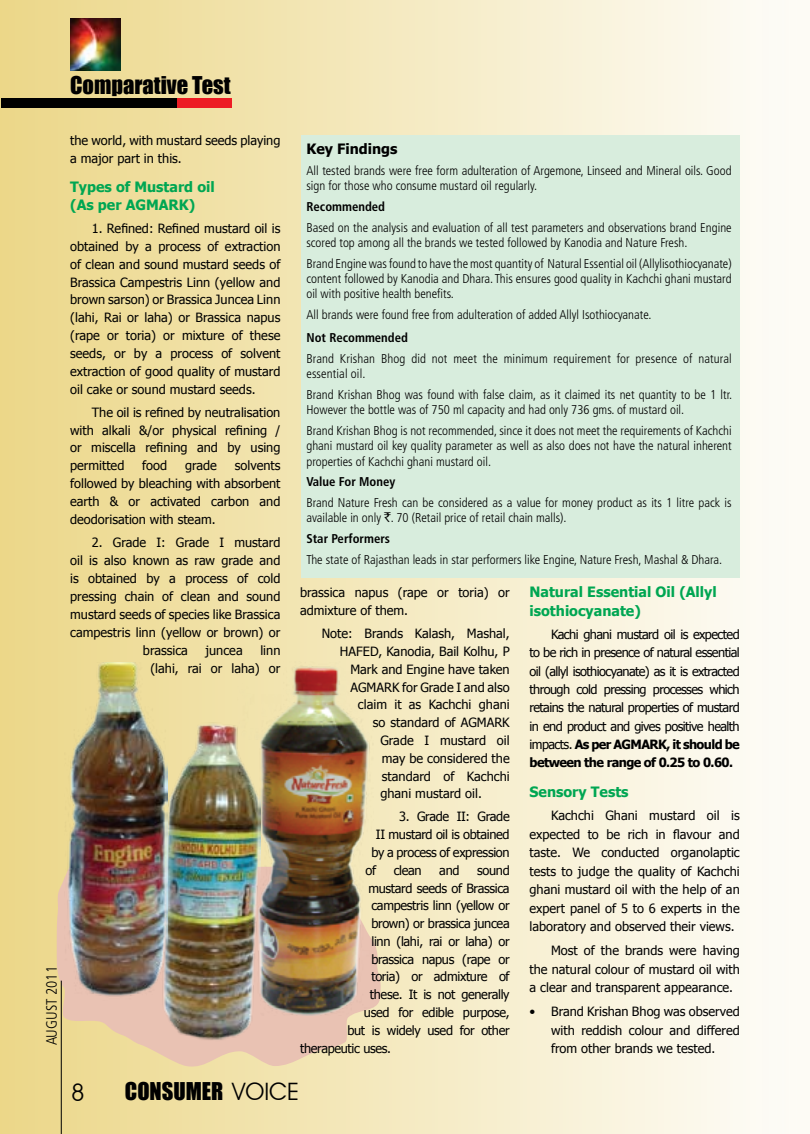
<style>
.page{position:relative;width:810px;height:1134px;background:#fff}
.page>*{position:absolute;margin:0;border:0;box-sizing:border-box;transform-origin:0 0}
.t1{font:24px "Avant Garde IT Cby BT";color:#000}
.t2{font:22.5px "Impact";color:#000}
.t3{font:300 condensed 15px "Frutiger";color:#000}
.t4{font:700 14.25px/18px "Tahoma";color:#00a652}
.t5{font:700 14.25px "Tahoma";color:#000}
.t6{font:12.75px/17.9px "Tahoma";color:#000;text-align:justify}
.t7{font:300 condensed 12.75px/15.3px "Frutiger";color:#000}
.t8{font:12.75px "Tahoma";letter-spacing:-.025em;color:#000}
.t9{font:700 condensed 12.75px "Frutiger";color:#000}
.s1{font-family:"Rupee Foradian";font-weight:400;font-stretch:normal;font-size:13.5px}
.s2{font-weight:700}
.s3{font-family:"Avant Garde IT Cby BT";font-size:24px}
</style>
<div class="page">
<div style="left:0;top:0;width:810px;height:1134px;background:linear-gradient(to right,#ecd789,#fefdfa)"></div>
<div style="left:169px;top:98px;width:63px;height:9px;background:#ed1c24"></div>
<div style="left:1px;top:98px;width:176px;height:9px;background:#000"></div>
<div style="left:301px;top:135px;width:439px;height:442px;background:#d8eddd"></div>
<svg style="left:56px;top:851px;width:325px;height:217px;background:#ecd1ab"></svg>
<img style="left:237px;top:661px;width:136px;height:354px">
<img style="left:160px;top:722px;width:101px;height:327px">
<img style="left:64px;top:662px;width:103px;height:338px">
<hr style="left:61px;top:981px;width:1px;height:153px;background:#000">
<img style="left:70px;top:18px;width:51px;height:52px">
<p class="t3" style="left:43px;top:1045px;width:81px;rotate:-90deg">AUGUST 2011</p>
<h2 class="t2" style="left:70px;top:68px;width:162px">Comparative Test</h2>
<p class="t6" style="left:70px;top:130px;width:212px">the world, with mustard seeds playing a major part in this.</p>
<p class="t4" style="left:70px;top:176px;width:146px">Types of Mustard oil (As per AGMARK)</p>
<p class="t6" style="left:70px;top:219px;width:212px;text-indent:22px">1. Refined: Refined mustard oil is obtained by a process of extraction of clean and sound mustard seeds of Brassica Campestris Linn (yellow and brown sarson) or Brassica Juncea Linn (lahi, Rai or laha) or Brassica napus (rape or toria) or mixture of these seeds, or by a process of solvent extraction of good quality of mustard oil cake or sound mustard seeds.</p>
<p class="t6" style="left:70px;top:403px;width:212px;text-indent:22px">The oil is refined by neutralisation with alkali &amp;/or physical refining / or miscella refining and by using permitted</p>
<p class="t6" style="left:142px;top:456px;width:26px">food</p>
<p class="t6" style="left:185px;top:456px;width:33px">grade</p>
<p class="t6" style="left:70px;top:456px;width:212px;text-indent:165px">solvents followed by bleaching with absorbent earth &amp; or activated carbon and deodorisation with steam.</p>
<p class="t6" style="left:92px;top:533px;width:190px">2. Grade I: Grade I mustard</p>
<p class="t6" style="left:70px;top:551px;width:212px">oil is also known as raw grade and</p>
<p class="t6" style="left:70px;top:568px;width:212px">is obtained by a process of cold</p>
<p class="t6" style="left:70px;top:586px;width:212px">pressing chain of clean and sound</p>
<p class="t6" style="left:70px;top:604px;width:212px">mustard seeds of species like Brassica</p>
<p class="t6" style="left:70px;top:622px;width:212px">campestris linn (yellow or brown) or</p>
<p class="t6" style="left:143px;top:640px;width:46px">brassica</p>
<p class="t6" style="left:206px;top:640px;width:39px">juncea</p>
<p class="t6" style="left:150px;top:640px;width:132px;text-align:right">linn<br>(lahi, rai or laha) or</p>
<p class="t5" style="left:306px;top:139px;width:93px">Key Findings</p>
<p class="t7" style="left:306px;top:163px;width:427px">All tested brands were free form adulteration of Argemone, Linseed and Mineral oils. Good sign for those who consume mustard oil regularly.</p>
<p class="t9" style="left:306px;top:199px;width:80px">Recommended</p>
<p class="t7" style="left:306px;top:220px;width:427px">Based on the analysis and evaluation of all test parameters and observations brand Engine scored top among all the brands we tested followed by Kanodia and Nature Fresh.</p>
<p class="t7" style="left:306px;top:256px;width:427px;text-align:justify">Brand Engine was found to have the most quantity of Natural Essential oil (Allylisothiocyanate) content followed by Kanodia and Dhara. This ensures good quality in Kachchi ghani mustard oil with positive health benefits.</p>
<p class="t7" style="left:306px;top:307px;width:346px">All brands were found free from adulteration of added Allyl Isothiocyanate.</p>
<p class="t9" style="left:306px;top:330px;width:103px">Not Recommended</p>
<p class="t7" style="left:306px;top:351px;width:427px">Brand Krishan Bhog did not meet the minimum requirement for presence of natural essential oil.</p>
<p class="t7" style="left:306px;top:387px;width:427px">Brand Krishan Bhog was found with false claim, as it claimed its net quantity to be 1 ltr.<br>However the bottle was of 750 ml capacity and had only 736 gms. of mustard oil.</p>
<p class="t7" style="left:306px;top:423px;width:427px;text-align:justify">Brand Krishan Bhog is not recommended, since it does not meet the requirements of Kachchi ghani mustard oil key quality parameter as well as also does not have the natural inherent properties of Kachchi ghani mustard oil.</p>
<p class="t9" style="left:306px;top:474px;width:90px">Value For Money</p>
<p class="t7" style="left:306px;top:495px;width:427px">Brand Nature Fresh can be considered as a value for money product as its 1 litre pack is available in only <span class="s1">`</span>. 70 (Retail price of retail chain malls).</p>
<p class="t9" style="left:306px;top:531px;width:85px">Star Performers</p>
<p class="t7" style="left:306px;top:552px;width:417px">The state of Rajasthan leads in star performers like Engine, Nature Fresh, Mashal &amp; Dhara.</p>
<p class="t6" style="left:300px;top:583px;width:211px">brassica napus (rape or toria) or admixture of them.</p>
<p class="t6" style="left:322px;top:624px;width:189px">Note: Brands Kalash, Mashal,</p>
<p class="t6" style="left:340px;top:642px;width:171px">HAFED, Kanodia, Bail Kolhu, P</p>
<p class="t6" style="left:350px;top:660px;width:161px">Mark and Engine have taken</p>
<p class="t6" style="left:350px;top:677px;width:161px">AGMARK for Grade I and also</p>
<p class="t6" style="left:358px;top:695px;width:153px">claim it as Kachchi ghani</p>
<p class="t6" style="left:373px;top:713px;width:138px">so standard of AGMARK</p>
<p class="t6" style="left:380px;top:731px;width:131px">Grade I mustard oil</p>
<p class="t6" style="left:382px;top:749px;width:129px">may be considered the</p>
<p class="t6" style="left:382px;top:766px;width:129px">standard of Kachchi</p>
<p class="t6" style="left:380px;top:784px;width:103px">ghani mustard oil.</p>
<p class="t8" style="left:399px;top:808px;width:112px">3. Grade II: Grade</p>
<p class="t8" style="left:376px;top:826px;width:135px">II mustard oil is obtained</p>
<p class="t8" style="left:371px;top:844px;width:140px">by a process of expression</p>
<p class="t6" style="left:365px;top:861px;width:12px">of</p>
<p class="t6" style="left:394px;top:861px;width:30px">clean</p>
<p class="t6" style="left:439px;top:861px;width:22px">and</p>
<p class="t6" style="left:477px;top:861px;width:34px">sound</p>
<p class="t8" style="left:368px;top:879px;width:143px">mustard seeds of Brassica</p>
<p class="t8" style="left:371px;top:897px;width:140px">campestris linn (yellow or</p>
<p class="t8" style="left:371px;top:915px;width:140px">brown) or brassica juncea</p>
<p class="t8" style="left:371px;top:933px;width:140px">linn (lahi, rai or laha) or</p>
<p class="t8" style="left:371px;top:950px;width:140px">brassica napus (rape or</p>
<p class="t8" style="left:371px;top:968px;width:140px">toria) or admixture of</p>
<p class="t8" style="left:370px;top:986px;width:141px">these. It is not generally</p>
<p class="t8" style="left:364px;top:1004px;width:147px">used for edible purpose,</p>
<p class="t8" style="left:347px;top:1022px;width:164px">but is widely used for other</p>
<p class="t8" style="left:300px;top:1039px;width:92px">therapeutic uses.</p>
<p class="t4" style="left:530px;top:582px;width:189px;line-height:18.5px">Natural Essential Oil (Allyl isothiocyanate)</p>
<p class="t6" style="left:530px;top:625px;width:212px;line-height:18.3px;text-indent:22px">Kachi ghani mustard oil is expected to be rich in presence of natural essential oil (allyl isothiocyanate) as it is extracted through cold pressing processes which retains the natural properties of mustard in end product and gives positive health impacts. <span class="s2">As per AGMARK, it should be between the range of 0.25 to 0.60.</span></p>
<p class="t4" style="left:530px;top:781px;width:101px">Sensory Tests</p>
<p class="t6" style="left:530px;top:806px;width:212px;line-height:18.5px;text-indent:22px">Kachchi Ghani mustard oil is expected to be rich in flavour and taste. We conducted organolaptic tests to judge the quality of Kachchi ghani mustard oil with the help of an expert panel of 5 to 6 experts in the laboratory and observed their views.</p>
<p class="t6" style="left:530px;top:941px;width:212px;line-height:18.5px;text-indent:22px">Most of the brands were having the natural colour of mustard oil with a clear and transparent appearance.</p>
<p class="t6" style="left:551px;top:1002px;width:190px;line-height:18.5px;text-indent:-22px">• Brand Krishan Bhog was observed with reddish colour and differed from other brands we tested.</p>
<h1 class="t1" style="left:71px;top:1078px;width:15px">8</h1>
<h2 class="t2" style="left:125px;top:1074px;width:176px">Consumer <span class="s3">VOICE</span></h2>
</div>
